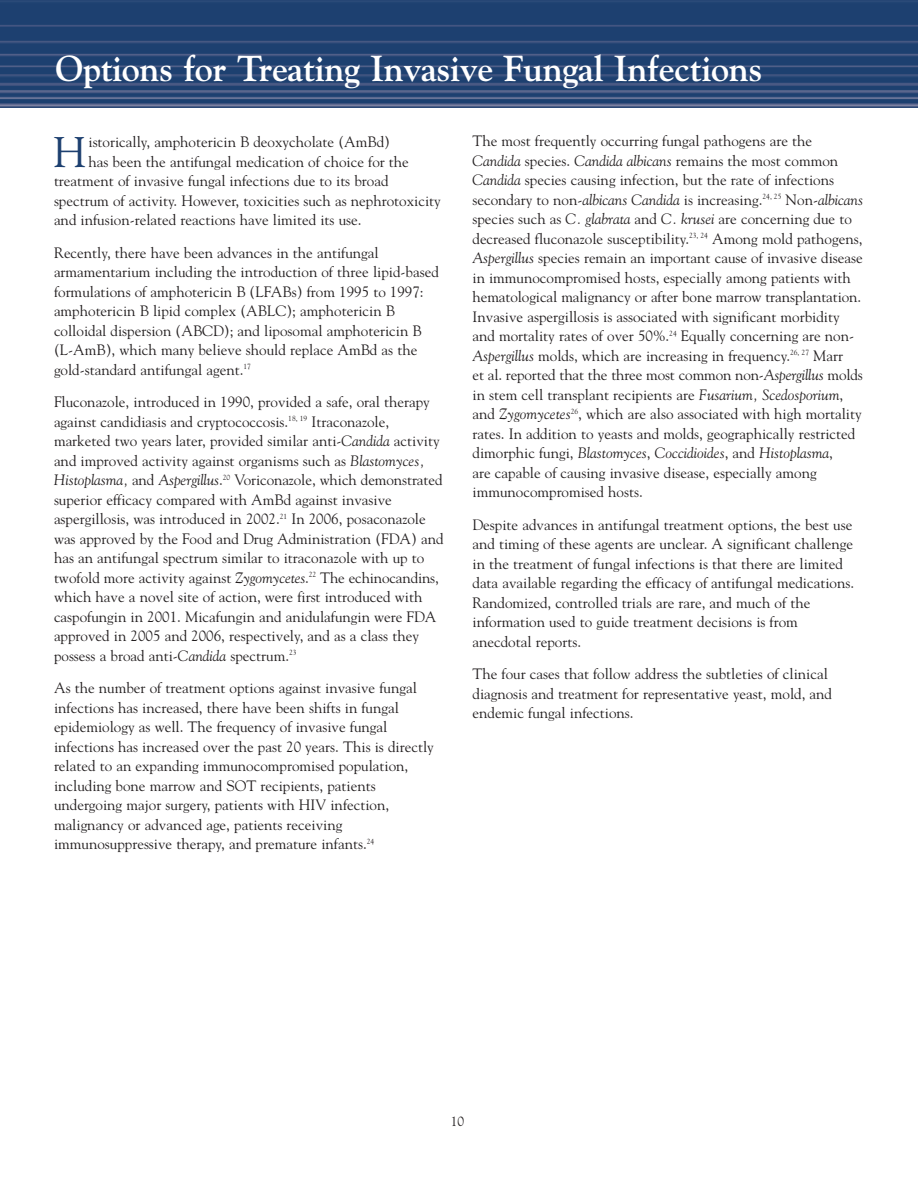
<style>
.page{position:relative;width:918px;height:1188px;background:#fff}
.page>*{position:absolute;margin:0;border:0;box-sizing:border-box;transform-origin:0 0}
.t1{font:42.6px "Goudy";color:#1d4070}
.t2{font:700 36px "Goudy";letter-spacing:-.01em;color:#fff}
.t3{font:15px/19.5px "Goudy";color:#231f20}
.t4{font:13.5px "Goudy";color:#231f20}
.s1{font-style:italic}
</style>
<div class="page">
<img style="left:0;top:0;width:918px;height:108px">
<h2 class="t2" style="left:56px;top:47px;width:708px">Options for Treating Invasive Fungal Infections</h2>
<h1 class="t1" style="left:53px;top:127px;width:35px">H</h1>
<p class="t3" style="left:88px;top:132px;width:303px">istorically, amphotericin B deoxycholate (AmBd)</p>
<p class="t3" style="left:88px;top:152px;width:322px">has been the antifungal medication of choice for the</p>
<p class="t3" style="left:54px;top:171px;width:336px">treatment of invasive fungal infections due to its broad</p>
<p class="t3" style="left:54px;top:191px;width:388px">spectrum of activity. However, toxicities such as nephrotoxicity</p>
<p class="t3" style="left:54px;top:210px;width:309px">and infusion-related reactions have limited its use.</p>
<p class="t3" style="left:54px;top:243px;width:386px">Recently, there have been advances in the antifungal armamentarium including the introduction of three lipid-based formulations of amphotericin B (LFABs) from 1995 to 1997: amphotericin B lipid complex (ABLC); amphotericin B colloidal dispersion (ABCD); and liposomal amphotericin B (L-AmB), which many believe should replace AmBd as the gold-standard antifungal agent.<sup>17</sup></p>
<p class="t3" style="left:54px;top:392px;width:391px">Fluconazole, introduced in 1990, provided a safe, oral therapy against candidiasis and cryptococcosis.<sup>18,</sup> <sup>19</sup> Itraconazole, marketed two years later, provided similar anti-<span class="s1">Candida</span> activity and improved activity against organisms such as <span class="s1">Blastomyces, Histoplasma,</span> and <span class="s1">Aspergillus</span>.<sup>20</sup> Voriconazole, which demonstrated superior efficacy compared with AmBd against invasive aspergillosis, was introduced in 2002.<sup>21</sup> In 2006, posaconazole was approved by the Food and Drug Administration (FDA) and has an antifungal spectrum similar to itraconazole with up to twofold more activity against <span class="s1">Zygomycetes</span>.<sup>22</sup> The echinocandins, which have a novel site of action, were first introduced with caspofungin in 2001. Micafungin and anidulafungin were FDA approved in 2005 and 2006, respectively, and as a class they possess a broad anti-<span class="s1">Candida</span> spectrum.<sup>23</sup></p>
<p class="t3" style="left:54px;top:678px;width:381px">As the number of treatment options against invasive fungal infections has increased, there have been shifts in fungal epidemiology as well. The frequency of invasive fungal infections has increased over the past 20 years. This is directly related to an expanding immunocompromised population, including bone marrow and SOT recipients, patients undergoing major surgery, patients with HIV infection, malignancy or advanced age, patients receiving immunosuppressive therapy, and premature infants.<sup>24</sup></p>
<p class="t3" style="left:472px;top:131px;width:392px">The most frequently occurring fungal pathogens are the <span class="s1">Candida</span> species. <span class="s1">Candida albicans</span> remains the most common <span class="s1">Candida</span> species causing infection, but the rate of infections secondary to non-<span class="s1">albicans Candida</span> is increasing.<sup>24,</sup> <sup>25</sup> Non-<span class="s1">albicans </span>species such as <span class="s1">C. glabrata</span> and <span class="s1">C. krusei</span> are concerning due to decreased fluconazole susceptibility.<sup>23,</sup> <sup>24</sup> Among mold pathogens, <span class="s1">Aspergillus</span> species remain an important cause of invasive disease in immunocompromised hosts, especially among patients with hematological malignancy or after bone marrow transplantation.<br>Invasive aspergillosis is associated with significant morbidity and mortality rates of over 50%.<sup>24</sup> Equally concerning are non-<span class="s1">Aspergillus</span> molds, which are increasing in frequency.<sup>26,</sup> <sup>27</sup> Marr<br>et al. reported that the three most common non-<span class="s1">Aspergillus</span> molds in stem cell transplant recipients are <span class="s1">Fusarium, Scedosporium</span>, and <span class="s1">Zygomycetes</span><sup>26</sup>, which are also associated with high mortality rates. In addition to yeasts and molds, geographically restricted dimorphic fungi, <span class="s1">Blastomyces</span>, <span class="s1">Coccidioides</span>, and <span class="s1">Histoplasma</span>,<br>are capable of causing invasive disease, especially among immunocompromised hosts.</p>
<p class="t3" style="left:472px;top:515px;width:383px">Despite advances in antifungal treatment options, the best use and timing of these agents are unclear. A significant challenge in the treatment of fungal infections is that there are limited data available regarding the efficacy of antifungal medications.<br>Randomized, controlled trials are rare, and much of the information used to guide treatment decisions is from anecdotal reports.</p>
<p class="t3" style="left:472px;top:664px;width:361px">The four cases that follow address the subtleties of clinical diagnosis and treatment for representative yeast, mold, and endemic fungal infections.</p>
<p class="t4" style="left:451px;top:1114px;width:15px">10</p>
</div>
